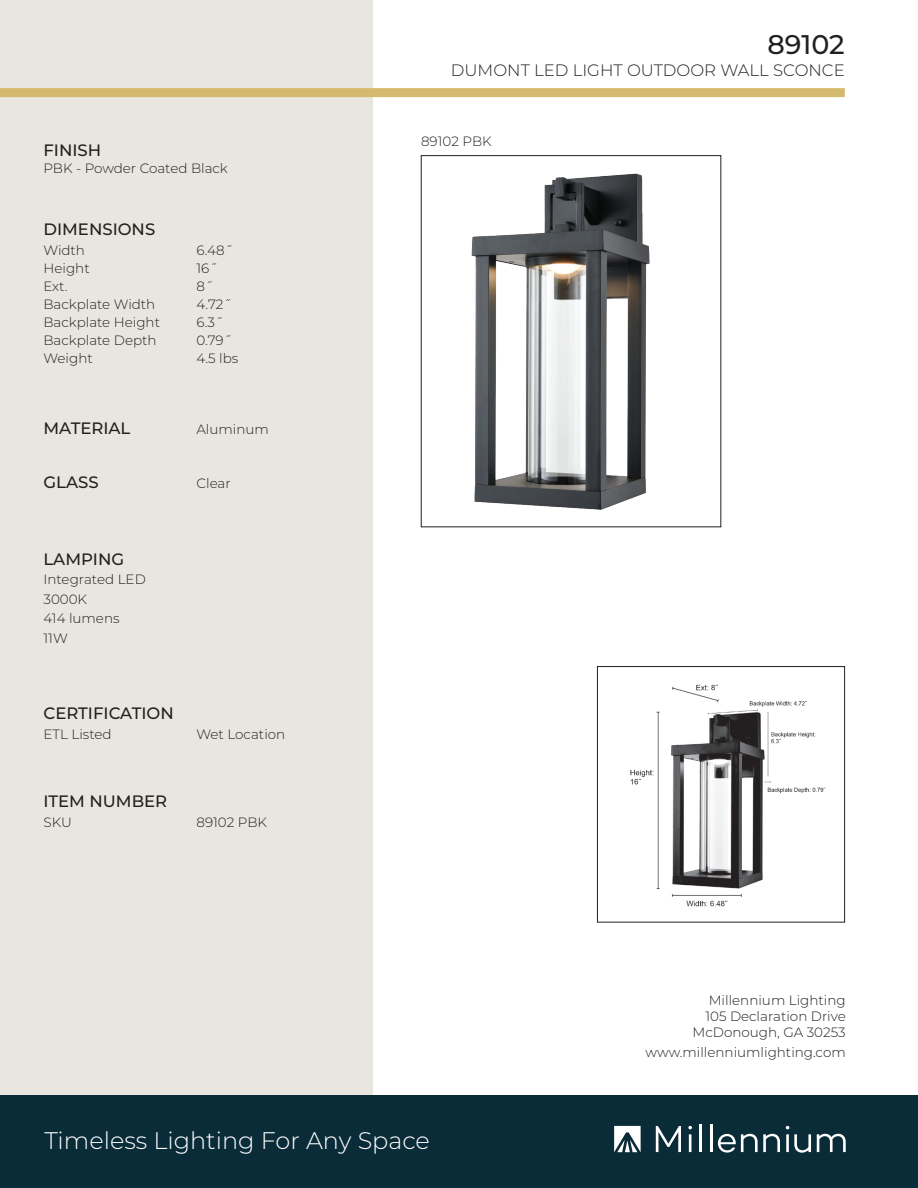
<style>
.page{position:relative;width:918px;height:1188px;background:#fff}
.page>*{position:absolute;margin:0;border:0;box-sizing:border-box;transform-origin:0 0}
.t1{font:500 27px "Montserrat";color:#231f20}
.t2{font:300 24px "Montserrat";color:#fff}
.t3{font:500 16.5px "Montserrat";color:#231f20}
.t4{font:300 16.5px "Montserrat";color:#231f20}
.t5{font:300 13.5px "Montserrat";color:#231f20}
</style>
<div class="page">
<div style="left:0;top:0;width:373px;height:1188px;background:#e8e6df"></div>
<div style="left:0;top:1095px;width:918px;height:93px;background:#0a2b38"></div>
<div style="left:0;top:88px;width:845px;height:9px;background:#d4ba6c"></div>
<svg style="left:656px;top:1126px;width:25px;height:26px"></svg>
<svg style="left:688px;top:1126px;width:4px;height:26px"></svg>
<hr style="left:699px;top:1125px;width:3px;height:27px;background:#fff">
<hr style="left:710px;top:1125px;width:2px;height:27px;background:#fff">
<svg style="left:718px;top:1134px;width:62px;height:19px"></svg>
<svg style="left:786px;top:1126px;width:25px;height:27px"></svg>
<svg style="left:817px;top:1134px;width:29px;height:18px"></svg>
<svg style="left:614px;top:1126px;width:27px;height:26px"></svg>
<img style="left:471px;top:173px;width:179px;height:337px">
<div style="left:421px;top:155px;width:300px;height:372px;border:1px solid #231f20"></div>
<img style="left:630px;top:684px;width:196px;height:223px">
<div style="left:597px;top:666px;width:248px;height:256px;border:1px solid #231f20"></div>
<p class="t3" style="left:43px;top:139px;width:59px">FINISH</p>
<p class="t5" style="left:43px;top:159px;width:186px">PBK - Powder Coated Black</p>
<p class="t3" style="left:43px;top:218px;width:113px">DIMENSIONS</p>
<p class="t5" style="left:43px;top:241px;width:43px">Width</p>
<p class="t5" style="left:196px;top:241px;width:38px">6.48˝</p>
<p class="t5" style="left:43px;top:259px;width:48px">Height</p>
<p class="t5" style="left:196px;top:259px;width:22px">16˝</p>
<p class="t5" style="left:43px;top:277px;width:26px">Ext.</p>
<p class="t5" style="left:196px;top:277px;width:18px">8˝</p>
<p class="t5" style="left:43px;top:295px;width:113px">Backplate Width</p>
<p class="t5" style="left:196px;top:295px;width:37px">4.72˝</p>
<p class="t5" style="left:43px;top:313px;width:118px">Backplate Height</p>
<p class="t5" style="left:196px;top:313px;width:28px">6.3˝</p>
<p class="t5" style="left:43px;top:331px;width:115px">Backplate Depth</p>
<p class="t5" style="left:196px;top:331px;width:37px">0.79˝</p>
<p class="t5" style="left:43px;top:349px;width:51px">Weight</p>
<p class="t5" style="left:196px;top:349px;width:43px">4.5 lbs</p>
<p class="t3" style="left:43px;top:416px;width:88px">MATERIAL</p>
<p class="t5" style="left:196px;top:420px;width:74px">Aluminum</p>
<p class="t3" style="left:43px;top:471px;width:57px">GLASS</p>
<p class="t5" style="left:196px;top:474px;width:36px">Clear</p>
<p class="t3" style="left:43px;top:547px;width:82px">LAMPING</p>
<p class="t5" style="left:43px;top:570px;width:104px">Integrated LED</p>
<p class="t5" style="left:43px;top:590px;width:45px">3000K</p>
<p class="t5" style="left:43px;top:609px;width:78px">414 lumens</p>
<p class="t5" style="left:43px;top:629px;width:26px">11W</p>
<p class="t3" style="left:43px;top:702px;width:132px">CERTIFICATION</p>
<p class="t5" style="left:43px;top:725px;width:70px">ETL Listed</p>
<p class="t5" style="left:196px;top:725px;width:90px">Wet Location</p>
<p class="t3" style="left:43px;top:790px;width:125px">ITEM NUMBER</p>
<p class="t5" style="left:43px;top:813px;width:30px">SKU</p>
<p class="t5" style="left:196px;top:813px;width:72px">89102 PBK</p>
<p class="t1" style="left:767px;top:25px;width:79px">89102</p>
<p class="t4" style="left:451px;top:59px;width:395px">DUMONT LED LIGHT OUTDOOR WALL SCONCE</p>
<p class="t5" style="left:421px;top:132px;width:72px">89102 PBK</p>
<p class="t5" style="left:709px;top:991px;width:139px">Millennium Lighting</p>
<p class="t5" style="left:705px;top:1007px;width:142px">105 Declaration Drive</p>
<p class="t5" style="left:692px;top:1023px;width:155px">McDonough, GA 30253</p>
<p class="t5" style="left:645px;top:1043px;width:202px">www.millenniumlighting.com</p>
<p class="t2" style="left:44px;top:1124px;width:387px">Timeless Lighting For Any Space</p>
</div>
